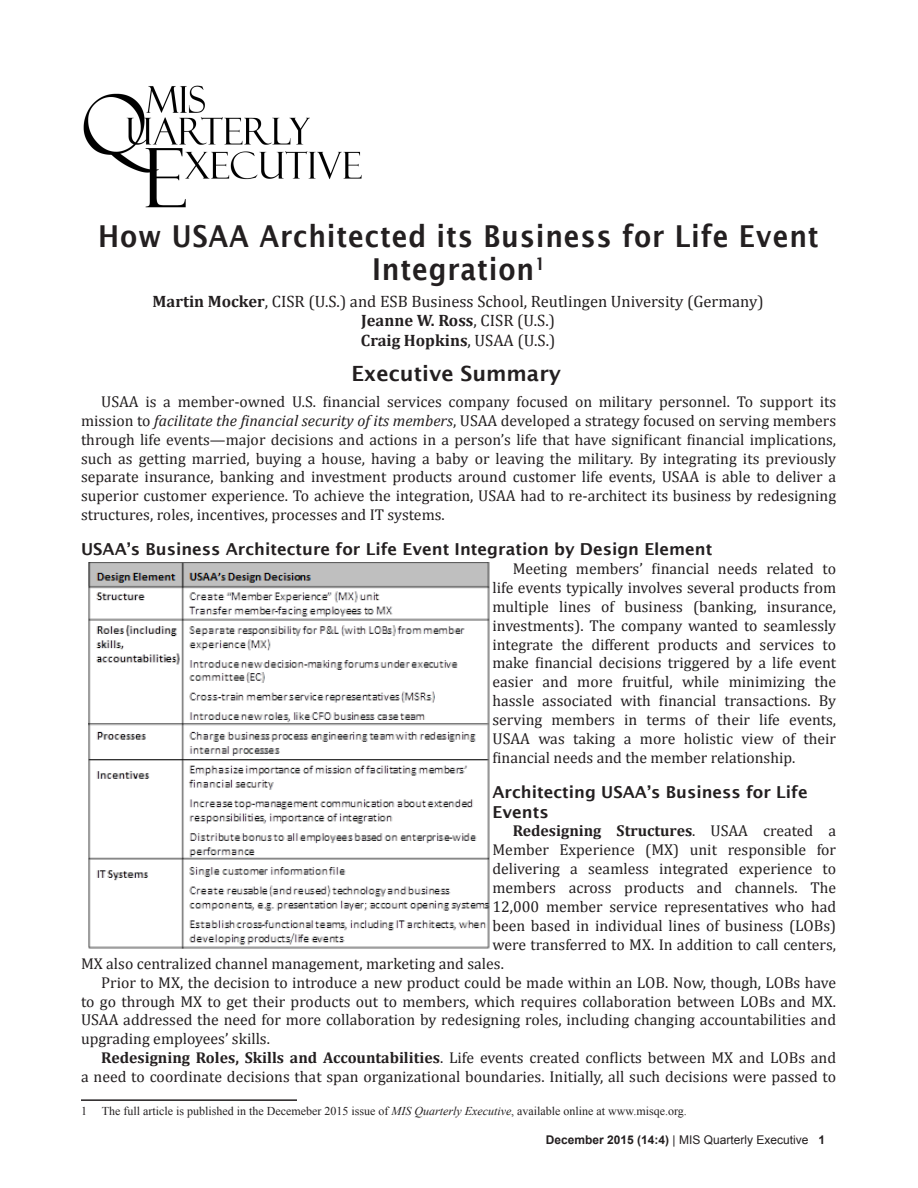
<style>
.page{position:relative;width:918px;height:1188px;background:#fff}
.page>*{position:absolute;margin:0;border:0;box-sizing:border-box;transform-origin:0 0}
.Article_Title{font:600 30.3px/32.4px "Lucida Sans";letter-spacing:.03em;color:#231f20;text-align:center;scale:.89 1}
.Heading_1_-_New_Form{font:600 21px "Lucida Sans";color:#231f20}
.Heading_2_-_New_Form{font:600 16.5px/19.8px "Lucida Sans";color:#231f20}
.Author{font:16.5px "Cambria";color:#231f20}
.Author-2{font:700 16.5px "Cambria";color:#231f20}
.Article_Body_-_New_F{font:15.75px/18.9px "Cambria";color:#231f20;text-align:justify}
.Article_Body_-_New_F-2{font:700 15.75px "Cambria";color:#231f20}
.t1{font:12px "Times New Roman";color:#231f20}
.t2{font:12px "Arial";color:#231f20}
.s1{font-weight:700}
.s2{font-weight:400}
.s3{font-style:italic}
</style>
<div class="page">
<img style="left:83px;top:85px;width:279px;height:123px">
<hr style="left:81px;top:1099px;width:216px;height:2px;background:#231f20">
<img style="left:89px;top:563px;width:401px;height:386px">
<p class="Article_Title" style="left:98px;top:220px;width:811px">How USAA Architected its Business for Life Event<br>Integration<sup>1</sup></p>
<p class="Author" style="left:153px;top:291px;width:613px"><span class="s1">Martin Mocker</span>, CISR (U.S.) and ESB Business School, Reutlingen University (Germany)</p>
<p class="Author-2" style="left:361px;top:309px;width:195px">Jeanne W. Ross<span class="s2">, CISR (U.S.)</span></p>
<p class="Author-2" style="left:361px;top:329px;width:196px">Craig Hopkins<span class="s2">, USAA (U.S.)</span></p>
<p class="Heading_1_-_New_Form" style="left:351px;top:362px;width:211px">Executive Summary</p>
<p class="Article_Body_-_New_F" style="left:81px;top:392px;width:757px;text-indent:20px">USAA is a member-owned U.S. financial services company focused on military personnel. To support its mission to <span class="s3">facilitate the financial security of its members</span>, USAA developed a strategy focused on serving members through life events—major decisions and actions in a person’s life that have significant financial implications, such as getting married, buying a house, having a baby or leaving the military. By integrating its previously separate insurance, banking and investment products around customer life events, USAA is able to deliver a superior customer experience. To achieve the integration, USAA had to re-architect its business by redesigning structures, roles, incentives, processes and IT systems.</p>
<p class="Heading_2_-_New_Form" style="left:81px;top:539px;width:633px">USAA’s Business Architecture for Life Event Integration by Design Element</p>
<p class="Article_Body_-_New_F" style="left:492px;top:559px;width:345px;text-indent:20px">Meeting members’ financial needs related to life events typically involves several products from multiple lines of business (banking, insurance, investments). The company wanted to seamlessly integrate the different products and services to make financial decisions triggered by a life event easier and more fruitful, while minimizing the hassle associated with financial transactions. By serving members in terms of their life events, USAA was taking a more holistic view of their financial needs and the member relationship.</p>
<p class="Heading_2_-_New_Form" style="left:492px;top:782px;width:317px">Architecting USAA’s Business for Life<br>Events</p>
<p class="Article_Body_-_New_F-2" style="left:513px;top:820px;width:325px">Redesigning Structures<span class="s2">. USAA created a</span></p>
<p class="Article_Body_-_New_F" style="left:492px;top:840px;width:345px">Member Experience (MX) unit responsible for</p>
<p class="Article_Body_-_New_F" style="left:492px;top:859px;width:345px">delivering a seamless integrated experience to</p>
<p class="Article_Body_-_New_F" style="left:492px;top:878px;width:345px">members across products and channels. The</p>
<p class="Article_Body_-_New_F" style="left:492px;top:897px;width:345px">12,000 member service representatives who had</p>
<p class="Article_Body_-_New_F" style="left:492px;top:916px;width:345px">been based in individual lines of business (LOBs)</p>
<p class="Article_Body_-_New_F" style="left:492px;top:935px;width:345px">were transferred to MX. In addition to call centers,</p>
<p class="Article_Body_-_New_F" style="left:81px;top:954px;width:424px">MX also centralized channel management, marketing and sales.</p>
<p class="Article_Body_-_New_F" style="left:81px;top:973px;width:757px;text-indent:20px">Prior to MX, the decision to introduce a new product could be made within an LOB. Now, though, LOBs have to go through MX to get their products out to members, which requires collaboration between LOBs and MX.<br>USAA addressed the need for more collaboration by redesigning roles, including changing accountabilities and upgrading employees’ skills.</p>
<p class="Article_Body_-_New_F" style="left:81px;top:1048px;width:757px;text-align:right"><span class="s1">Redesigning Roles, Skills and Accountabilities</span>. Life events created conflicts between MX and LOBs and<br>a need to coordinate decisions that span organizational boundaries. Initially, all such decisions were passed to</p>
<p class="t1" style="left:81px;top:1102px;width:607px">1 The full article is published in the Decemeber 2015 issue of <span class="s3">MIS Quarterly Executive</span>, available online at www.misqe.org.</p>
<p class="t2" style="left:546px;top:1132px;width:281px"><span class="s1">December 2015 (14:4)</span> | MIS Quarterly Executive <span class="s1">1</span></p>
</div>
